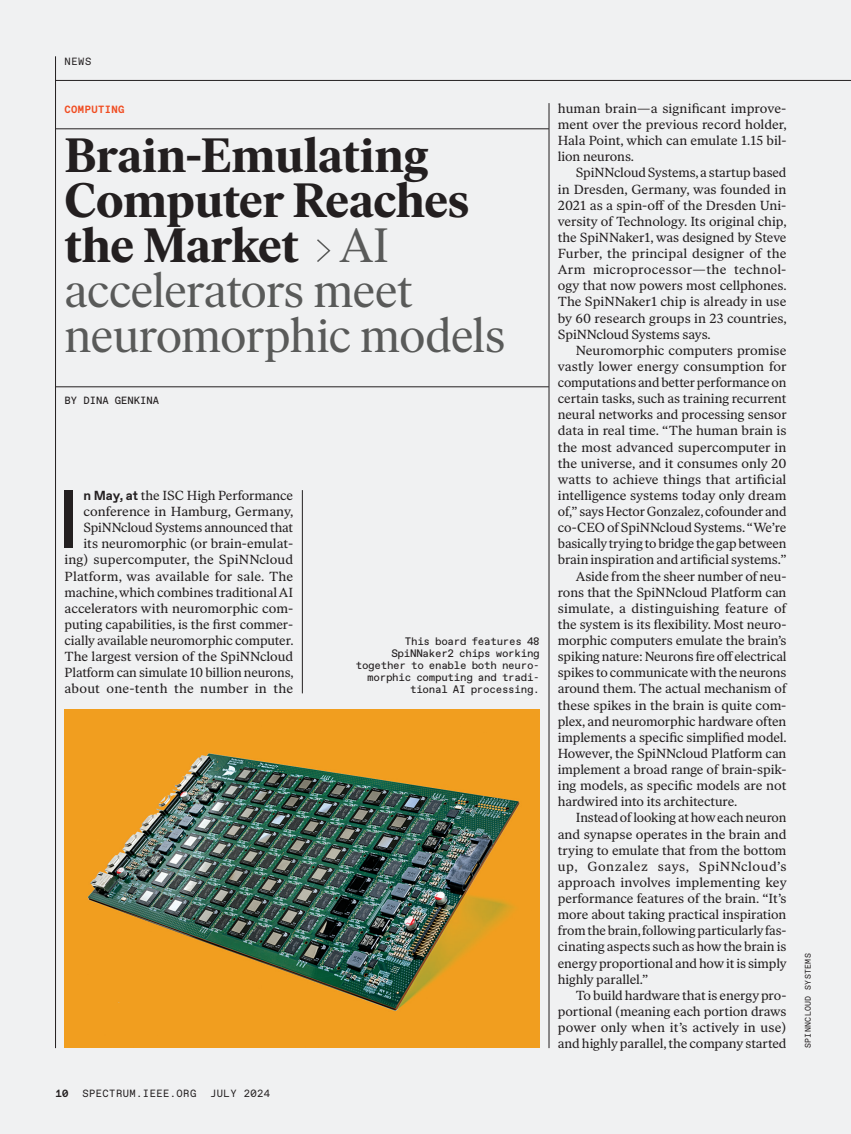
<style>
.page{position:relative;width:851px;height:1134px;background:#fff}
.page>*{position:absolute;margin:0;border:0;box-sizing:border-box;transform-origin:0 0}
._4_Body_Dcap{font:82.2px "ABC Favorit Pro";color:#231f20}
._2_Hed_Large{font:700 48px/45px "Ivar Headline";letter-spacing:-.005em;color:#231f20}
._5_Body_Indent{font:13.2px/16.2px "Ivar Text";letter-spacing:-.005em;color:#231f20;text-align:justify}
._4_Body_Dcap-2{font:13.2px/16.2px "Ivar Text";color:#231f20;text-align:right}
.Caption_Image{font:10.8px/12px "ABC Favorit Mono";letter-spacing:-.025em;color:#231f20;text-align:right}
.t1{font:10.5px "ABC Favorit Mono";letter-spacing:.04em;color:#231f20}
._3_Byline{font:10.5px "ABC Favorit Mono";color:#231f20}
._1_Rubrik{font:700 10.5px "ABC Favorit Mono";letter-spacing:.04em;color:#f04d22}
.t2{font:700 10.5px "ABC Favorit Mono";color:#231f20}
.Credit_Gutter{font:8.25px "ABC Favorit Mono";letter-spacing:.04em;color:#231f20}
.s1{font-weight:400;color:#595a59}
.s2{font-family:"ABC Favorit Pro";font-weight:700}
</style>
<div class="page">
<div style="left:0;top:0;width:850px;height:1134px;background:#f0f1f2"></div>
<hr style="left:55px;top:56px;width:1px;height:992px;background:#231f20">
<hr style="left:56px;top:80px;width:794px;height:1px;background:#231f20">
<hr style="left:548px;top:103px;width:1px;height:945px;background:#231f20">
<hr style="left:302px;top:490px;width:1px;height:203px;background:#231f20">
<img style="left:64px;top:710px;width:476px;height:338px">
<hr style="left:56px;top:129px;width:493px;height:1px;background:#231f20">
<hr style="left:56px;top:387px;width:493px;height:1px;background:#231f20">
<svg style="left:317px;top:239px;width:14px;height:23px"></svg>
<p class="t1" style="left:64px;top:55px;width:28px">NEWS</p>
<p class="_1_Rubrik" style="left:64px;top:103px;width:62px">COMPUTING</p>
<p class="_2_Hed_Large" style="left:64px;top:133px;width:442px">Brain-Emulating<br>Computer Reaches the Market <span class="s1">AI accelerators meet neuromorphic models</span></p>
<p class="_3_Byline" style="left:64px;top:394px;width:96px">BY DINA GENKINA</p>
<p class="_4_Body_Dcap-2" style="left:64px;top:487px;width:230px"><span class="s2">n May, at</span> the ISC High Performance conference in Hamburg, Germany, SpiNNcloud Systems announced that<br>its neuromorphic (or brain-emulat&shy;ing) supercomputer, the SpiNNcloud Platform, was available for sale. The machine, which combines traditional AI accelerators with neuromorphic com&shy;puting capabilities, is the first commer&shy;cially available neuromorphic computer.<br>The largest version of the SpiNNcloud Platform can simulate 10 billion neurons, about one-tenth the number in the</p>
<p class="_4_Body_Dcap" style="left:57px;top:472px;width:25px">I</p>
<p class="Caption_Image" style="left:356px;top:636px;width:185px">This board features 48<br>SpiNNaker2 chips working together to enable both neuro&shy;morphic computing and tradi&shy;tional AI processing.</p>
<p class="t2" style="left:56px;top:1087px;width:15px">10</p>
<p class="t1" style="left:82px;top:1087px;width:115px">SPECTRUM.IEEE.ORG</p>
<p class="t1" style="left:210px;top:1087px;width:62px">JULY 2024</p>
<p class="_4_Body_Dcap-2" style="left:558px;top:100px;width:230px;text-align:justify">human brain—a significant improve&shy;ment over the previous record holder, Hala Point, which can emulate 1.15 bil&shy;lion neurons.</p>
<p class="_5_Body_Indent" style="left:558px;top:165px;width:230px;text-indent:18px">SpiNNcloud Systems, a startup based in Dresden, Germany, was founded in 2021 as a spin-off of the Dresden Uni&shy;versity of Technology. Its original chip, the SpiNNaker1, was designed by Steve Furber, the principal designer of the Arm microprocessor—the technol&shy;ogy that now powers most cellphones.<br>The SpiNNaker1 chip is already in use by 60 research groups in 23 countries, SpiNNcloud Systems says.</p>
<p class="_5_Body_Indent" style="left:557px;top:342px;width:230px;text-indent:18px">Neuromorphic computers promise vastly lower energy consumption for computations and better performance on certain tasks, such as training recurrent neural networks and processing sensor data in real time. “The human brain is the most advanced supercomputer in the universe, and it consumes only 20 watts to achieve things that artificial intelligence systems today only dream of,” says Hector Gonzalez, cofounder and co-CEO of SpiNNcloud Systems. “We’re basically trying to bridge the gap between brain inspiration and artificial systems.”</p>
<p class="_5_Body_Indent" style="left:557px;top:568px;width:230px;text-indent:18px">Aside from the sheer number of neu&shy;rons that the SpiNNcloud Platform can simulate, a distinguishing feature of the system is its flexibility. Most neuro&shy;morphic computers emulate the brain’s spiking nature: Neurons fire off electrical spikes to communicate with the neurons around them. The actual mechanism of these spikes in the brain is quite com&shy;plex, and neuromorphic hardware often implements a specific simplified model.<br>However, the SpiNNcloud Platform can implement a broad range of brain-spik&shy;ing models, as specific models are not hardwired into its architecture.</p>
<p class="_5_Body_Indent" style="left:557px;top:810px;width:230px;text-indent:18px">Instead of looking at how each neuron and synapse operates in the brain and trying to emulate that from the bottom up, Gonzalez says, SpiNNcloud’s approach involves implementing key performance features of the brain. “It’s more about taking practical inspiration from the brain, following particularly fas&shy;cinating aspects such as how the brain is energy proportional and how it is simply highly parallel.”</p>
<p class="_5_Body_Indent" style="left:557px;top:987px;width:230px;text-indent:18px">To build hardware that is energy pro&shy;portional (meaning each portion draws power only when it’s actively in use) and highly parallel, the company started</p>
<p class="Credit_Gutter" style="left:803px;top:1048px;width:96px;rotate:-90deg">SPINNCLOUD SYSTEMS</p>
</div>
